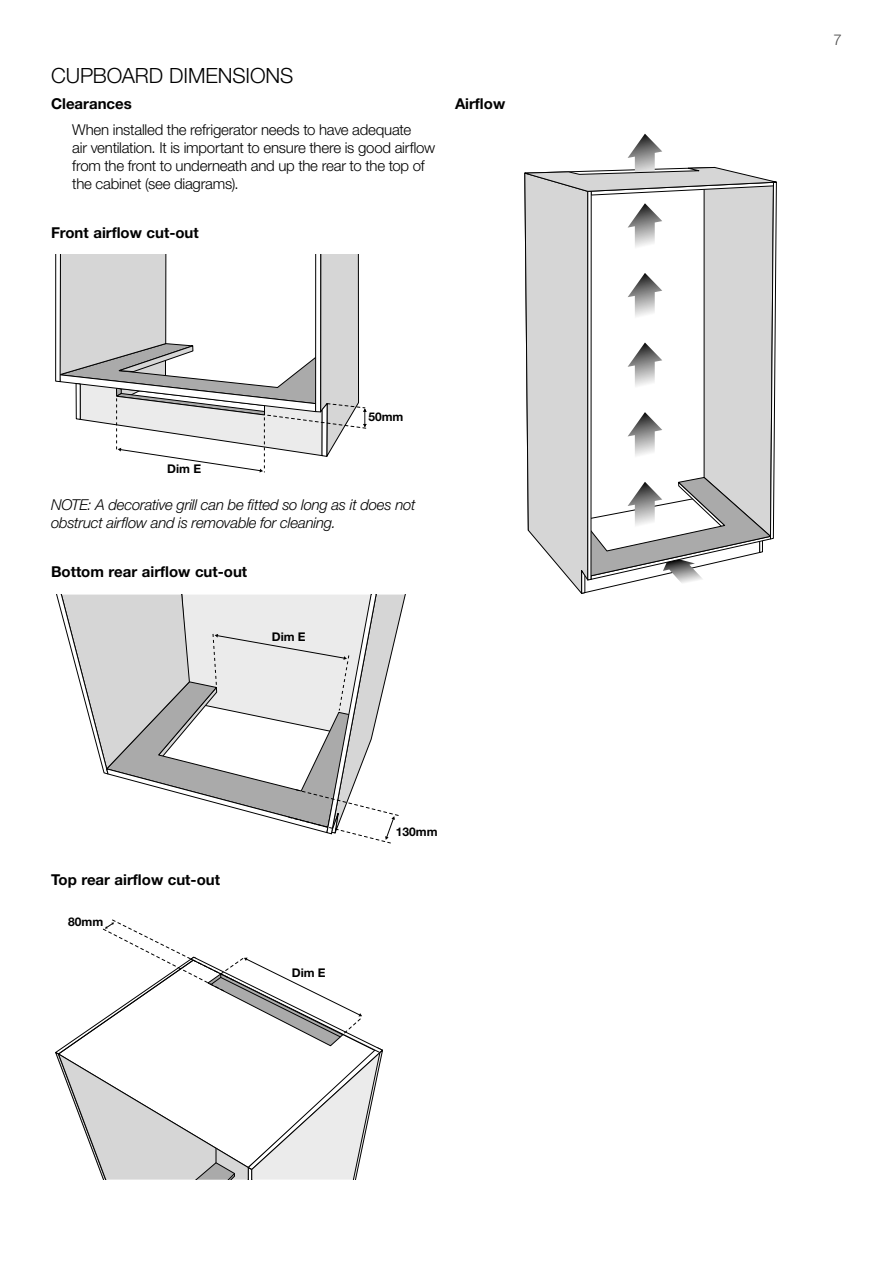
<style>
.page{position:relative;width:893px;height:1263px;background:#fff}
.page>*{position:absolute;margin:0;border:0;box-sizing:border-box;transform-origin:0 0}
.t1{font:300 21px "Helvetica Neue LT Std";color:#000}
.t2{font:300 15px/18px "Helvetica Neue LT Std";letter-spacing:-.015em;color:#000}
.t3{font:italic 300 15px/18px "Helvetica Neue LT Std";letter-spacing:-.015em;color:#000}
.t4{font:700 15px "Helvetica Neue LT Std";color:#000}
.t5{font:300 15px "Helvetica Neue LT Std";color:#484848}
.t6{font:700 12px "Helvetica Neue LT";color:#000}
</style>
<div class="page">
<svg style="left:55px;top:254px;width:312px;height:218px"></svg>
<svg style="left:56px;top:595px;width:350px;height:249px"></svg>
<svg style="left:55px;top:919px;width:328px;height:260px"></svg>
<svg style="left:524px;top:134px;width:253px;height:460px"></svg>
<h1 class="t1" style="left:51px;top:63px;width:241px">Cupboard dimensions</h1>
<p class="t4" style="left:51px;top:94px;width:82px">Clearances</p>
<p class="t2" style="left:72px;top:120px;width:365px">When installed the refrigerator needs to have adequate<br>air ventilation. It is important to ensure there is good airflow from the front to underneath and up the rear to the top of the cabinet (see diagrams).</p>
<p class="t4" style="left:51px;top:223px;width:149px">Front airflow cut-out</p>
<p class="t4" style="left:455px;top:94px;width:52px">Airflow</p>
<p class="t6" style="left:368px;top:410px;width:37px">50mm</p>
<p class="t6" style="left:167px;top:462px;width:35px">Dim E</p>
<p class="t6" style="left:126px;top:495px;width:119px">Front airflow cut-out</p>
<p class="t3" style="left:51px;top:496px;width:366px">NOTE: A decorative grill can be fitted so long as it does not obstruct airflow and is removable for cleaning.</p>
<p class="t4" style="left:51px;top:562px;width:198px">Bottom rear airflow cut-out</p>
<p class="t6" style="left:272px;top:629px;width:35px">Dim E</p>
<p class="t4" style="left:51px;top:870px;width:171px">Top rear airflow cut-out</p>
<p class="t6" style="left:68px;top:914px;width:37px">80mm</p>
<p class="t6" style="left:292px;top:965px;width:35px">Dim E</p>
<p class="t6" style="left:396px;top:824px;width:43px">130mm</p>
<p class="t5" style="left:834px;top:30px;width:10px">7</p>
</div>
